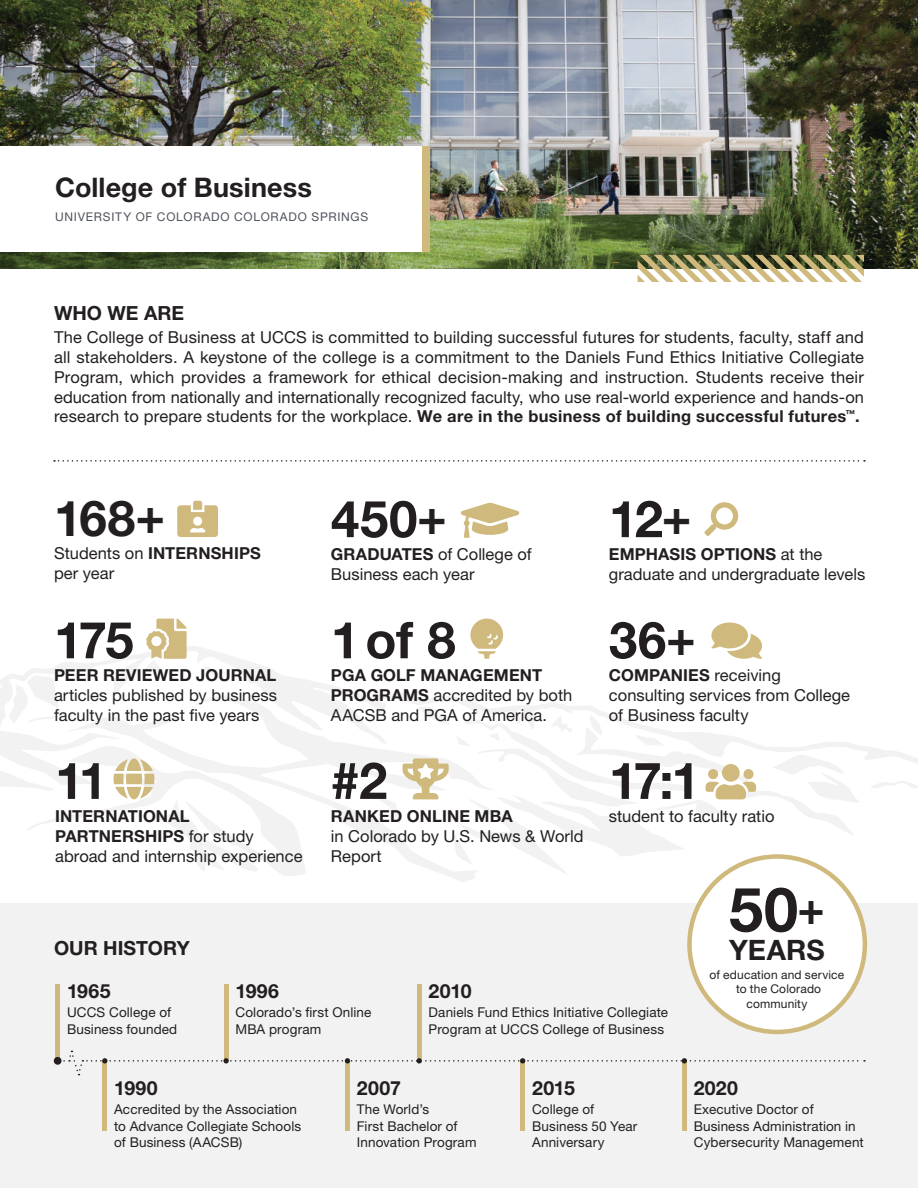
<style>
.page{position:relative;width:918px;height:1188px;background:#fff}
.page>*{position:absolute;margin:0;border:0;box-sizing:border-box;transform-origin:0 0}
.t1{font:700 61.5px "Helvetica Neue LT Std";color:#231f20}
.t2{font:700 51px "Helvetica Neue LT Std";letter-spacing:-.035em;color:#231f20}
.t3{font:700 49.5px "Helvetica Neue LT Std";color:#231f20}
.t4{font:700 28.2px "Helvetica Neue LT Std";letter-spacing:.005em;color:#231f20}
.t5{font:700 27px "Helvetica Neue LT Std";letter-spacing:.005em;color:#231f20}
.t6{font:700 19.5px "Helvetica Neue LT Std";letter-spacing:.005em;color:#231f20}
.t7{font:16.5px/19.8px "Helvetica Neue LT Std";color:#231f20}
.t8{font:700 16.5px "Helvetica Neue LT Std";letter-spacing:.01em;color:#231f20}
.t9{font:13.5px/16.2px "Helvetica Neue LT Std";letter-spacing:.01em;color:#231f20}
.t10{font:12px/14.4px "Helvetica Neue LT Std";letter-spacing:.015em;color:#231f20;text-align:center}
.t11{font:12px "Helvetica Neue LT Std";letter-spacing:.065em;color:#4e535b}
.s1{font-weight:700}
.s2{font-size:49.5px}
.s3{font-size:45.45px}
</style>
<div class="page">
<svg style="left:0;top:646px;width:918px;height:118px"></svg>
<svg style="left:67px;top:696px;width:428px;height:186px"></svg>
<svg style="left:871px;top:781px;width:47px;height:7px"></svg>
<svg style="left:204px;top:666px;width:17px;height:14px"></svg>
<svg style="left:9px;top:676px;width:56px;height:48px"></svg>
<div style="left:0;top:904px;width:918px;height:284px;background:#f2f2f3"></div>
<hr style="left:56px;top:984px;width:4px;height:77px;background:#cfb97c">
<hr style="left:224px;top:984px;width:4px;height:77px;background:#cfb97c">
<hr style="left:417px;top:984px;width:4px;height:77px;background:#cfb97c">
<hr style="left:103px;top:1061px;width:4px;height:70px;background:#cfb97c">
<div style="left:345px;top:1061px;width:5px;height:70px;background:#cfb97c"></div>
<div style="left:54px;top:1057px;width:8px;height:8px;background:#231f20;border-radius:50%"></div>
<svg style="left:461px;top:503px;width:59px;height:35px"></svg>
<svg style="left:54px;top:460px;width:811px;height:2px"></svg>
<img style="left:0;top:0;width:918px;height:269px">
<div style="left:0;top:147px;width:422px;height:105px;background:#fff"></div>
<svg style="left:638px;top:255px;width:226px;height:27px"></svg>
<div style="left:422px;top:147px;width:8px;height:105px;background:#cfb97c"></div>
<hr style="left:521px;top:1061px;width:4px;height:70px;background:#cfb97c">
<hr style="left:682px;top:1060px;width:4px;height:71px;background:#cfb97c">
<svg style="left:145px;top:619px;width:42px;height:53px"></svg>
<svg style="left:177px;top:501px;width:41px;height:36px"></svg>
<svg style="left:470px;top:619px;width:33px;height:40px"></svg>
<svg style="left:0;top:745px;width:306px;height:131px"></svg>
<svg style="left:704px;top:502px;width:34px;height:34px"></svg>
<div style="left:689px;top:857px;width:176px;height:175px;background:#fff;border-radius:50%"></div>
<svg style="left:59px;top:1051px;width:806px;height:24px"></svg>
<svg style="left:711px;top:623px;width:51px;height:36px"></svg>
<svg style="left:359px;top:706px;width:501px;height:169px"></svg>
<h3 class="t5" style="left:55px;top:171px;width:258px">College of Business</h3>
<p class="t11" style="left:55px;top:210px;width:315px">UNIVERSITY OF COLORADO COLORADO SPRINGS</p>
<p class="t6" style="left:54px;top:301px;width:132px">WHO WE ARE</p>
<p class="t7" style="left:54px;top:327px;width:812px;text-align:justify">The College of Business at UCCS is committed to building successful futures for students, faculty, staff and all stakeholders. A keystone of the college is a commitment to the Daniels Fund Ethics Initiative Collegiate Program, which provides a framework for ethical decision-making and instruction. Students receive their education from nationally and internationally recognized faculty, who use real-world experience and hands-on research to prepare students for the workplace. <span class="s1">We are in the business of building successful futures</span><sup>™</sup><span class="s1">.</span></p>
<h3 class="t3" style="left:54px;top:488px;width:113px">168+</h3>
<p class="t7" style="left:54px;top:543px;width:208px">Students on <span class="s1">INTERNSHIPS </span>per year</p>
<h2 class="t2" style="left:54px;top:609px;width:81px">175</h2>
<p class="t8" style="left:54px;top:665px;width:224px">PEER REVIEWED JOURNAL</p>
<p class="t7" style="left:54px;top:685px;width:225px">articles published by business faculty in the past five years</p>
<h2 class="t2" style="left:55px;top:749px;width:54px">11</h2>
<p class="t7" style="left:55px;top:806px;width:249px"><span class="s1">INTERNATIONAL<br>PARTNERSHIPS</span> for study abroad and internship experience</p>
<h2 class="t2" style="left:331px;top:487px;width:117px">450<span class="s2">+</span></h2>
<p class="t7" style="left:331px;top:544px;width:202px"><span class="s1">GRADUATES</span> of College of<br>Business each year</p>
<h2 class="t2" style="left:331px;top:609px;width:126px">1 of 8</h2>
<p class="t7" style="left:331px;top:665px;width:243px"><span class="s1">PGA GOLF MANAGEMENT<br>PROGRAMS</span> accredited by both<br>AACSB and PGA of America.</p>
<h2 class="t2" style="left:331px;top:749px;width:58px">#2</h2>
<p class="t8" style="left:331px;top:806px;width:183px">RANKED ONLINE MBA</p>
<p class="t7" style="left:331px;top:826px;width:254px">in Colorado by U.S. News &amp; World<br>Report</p>
<h2 class="t2" style="left:609px;top:487px;width:84px">12<span class="s2">+</span></h2>
<p class="t7" style="left:609px;top:544px;width:258px"><span class="s1">EMPHASIS OPTIONS</span> at the graduate and undergraduate levels</p>
<h2 class="t2" style="left:609px;top:609px;width:88px">36<span class="s2">+</span></h2>
<p class="t7" style="left:609px;top:665px;width:243px"><span class="s1">COMPANIES</span> receiving consulting services from College of Business faculty</p>
<h2 class="t2" style="left:609px;top:749px;width:92px">17:1</h2>
<p class="t7" style="left:609px;top:806px;width:167px">student to faculty ratio</p>
<p class="t6" style="left:54px;top:936px;width:137px">OUR HISTORY</p>
<p class="t6" style="left:67px;top:979px;width:45px">1965</p>
<p class="t9" style="left:67px;top:1004px;width:112px">UCCS College of<br>Business founded</p>
<p class="t6" style="left:236px;top:979px;width:45px">1996</p>
<p class="t9" style="left:236px;top:1004px;width:137px">Colorado’s first Online<br>MBA program</p>
<p class="t6" style="left:429px;top:979px;width:44px">2010</p>
<p class="t9" style="left:429px;top:1004px;width:241px">Daniels Fund Ethics Initiative Collegiate<br>Program at UCCS College of Business</p>
<p class="t6" style="left:114px;top:1076px;width:45px">1990</p>
<p class="t9" style="left:114px;top:1101px;width:189px">Accredited by the Association to Advance Collegiate Schools of Business (AACSB)</p>
<p class="t6" style="left:357px;top:1076px;width:46px">2007</p>
<p class="t9" style="left:357px;top:1101px;width:121px">The World’s<br>First Bachelor of<br>Innovation Program</p>
<p class="t6" style="left:532px;top:1076px;width:44px">2015</p>
<p class="t9" style="left:532px;top:1101px;width:107px">College of<br>Business 50 Year<br>Anniversary</p>
<h1 class="t1" style="left:729px;top:872px;width:97px">50<span class="s3">+</span></h1>
<h3 class="t4" style="left:729px;top:932px;width:97px">YEARS</h3>
<p class="t10" style="left:709px;top:967px;width:136px">of education and service to the Colorado community</p>
<p class="t6" style="left:694px;top:1076px;width:46px">2020</p>
<p class="t9" style="left:694px;top:1101px;width:172px">Executive Doctor of<br>Business Administration in<br>Cybersecurity Management</p>
</div>
